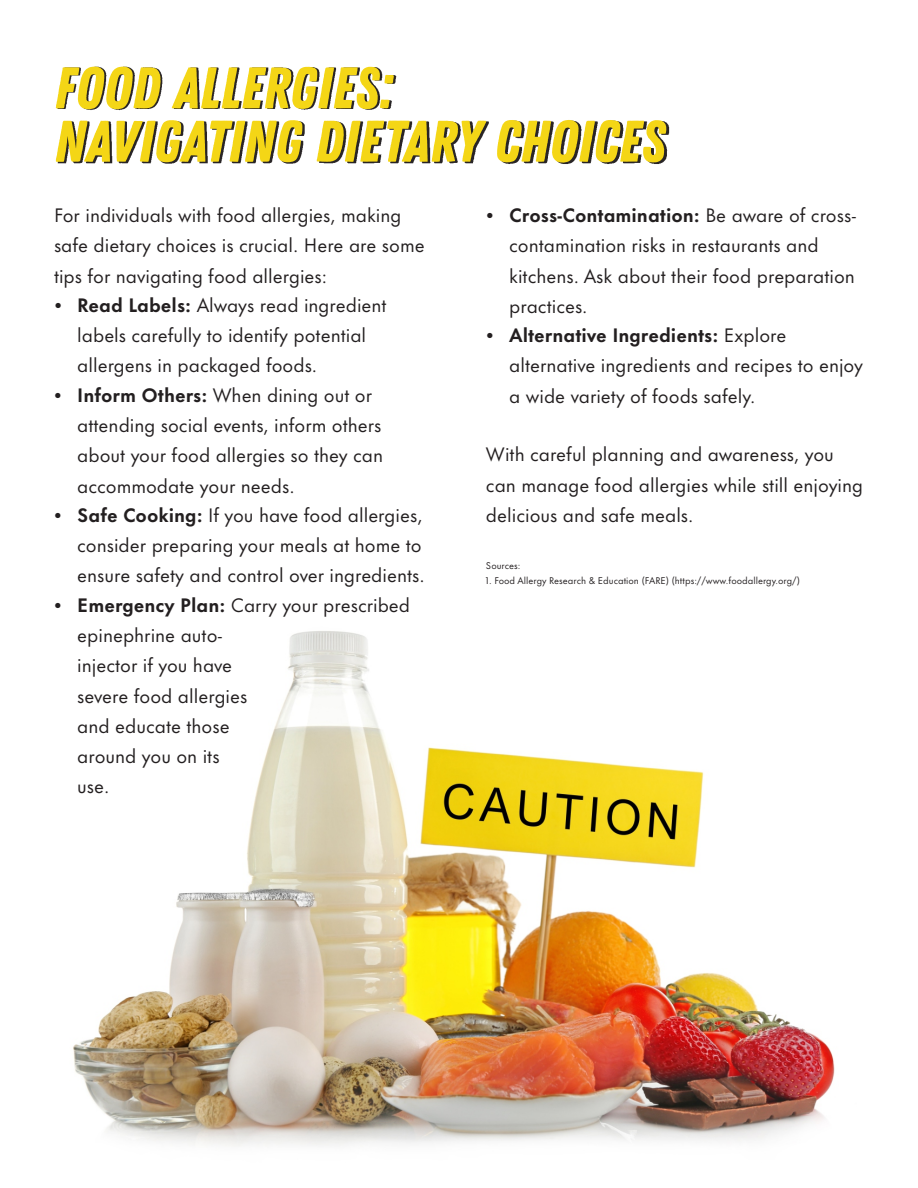
<style>
.page{position:relative;width:918px;height:1188px;background:#fff}
.page>*{position:absolute;margin:0;border:0;box-sizing:border-box;transform-origin:0 0}
.t1{font:58.5px/53.4px "Zing Rust Demo Base";color:#f4d616}
.t2{font:18px/30.2px "Futura Now Text";color:#231f20}
.t3{font:9px "Futura Now Text";color:#231f20}
.s1{font-weight:700}
</style>
<div class="page">
<div style="left:56px;top:56px;width:810px;height:139px;background:#231f20;opacity:.98"></div>
<img style="left:73px;top:631px;width:762px;height:516px">
<h1 class="t1" style="left:54px;top:63px;width:612px">FOOD ALLERGIES:<br>NAVIGATING DIETARY CHOICES</h1>
<p class="t2" style="left:54px;top:202px;width:349px">For individuals with food allergies, making</p>
<p class="t2" style="left:54px;top:232px;width:372px">safe dietary choices is crucial. Here are some</p>
<p class="t2" style="left:54px;top:262px;width:275px">tips for navigating food allergies:</p>
<p class="t2" style="left:77px;top:292px;width:311px"><span class="s1">Read Labels:</span> Always read ingredient</p>
<p class="t2" style="left:77px;top:322px;width:291px">labels carefully to identify potential</p>
<p class="t2" style="left:77px;top:352px;width:242px">allergens in packaged foods.</p>
<p class="t2" style="left:77px;top:382px;width:296px"><span class="s1">Inform Others:</span> When dining out or</p>
<p class="t2" style="left:77px;top:412px;width:306px">attending social events, inform others</p>
<p class="t2" style="left:77px;top:442px;width:307px">about your food allergies so they can</p>
<p class="t2" style="left:77px;top:473px;width:219px">accommodate your needs.</p>
<p class="t2" style="left:77px;top:502px;width:347px"><span class="s1">Safe Cooking:</span> If you have food allergies,</p>
<p class="t2" style="left:77px;top:532px;width:346px">consider preparing your meals at home to</p>
<p class="t2" style="left:77px;top:562px;width:349px">ensure safety and control over ingredients.</p>
<p class="t2" style="left:77px;top:592px;width:334px"><span class="s1">Emergency Plan:</span> Carry your prescribed</p>
<p class="t2" style="left:77px;top:622px;width:147px">epinephrine auto-</p>
<p class="t2" style="left:77px;top:652px;width:157px">injector if you have</p>
<p class="t2" style="left:77px;top:683px;width:172px">severe food allergies</p>
<p class="t2" style="left:77px;top:713px;width:154px">and educate those</p>
<p class="t2" style="left:77px;top:743px;width:144px">around you on its</p>
<p class="t2" style="left:77px;top:773px;width:34px">use.</p>
<p class="t2" style="left:509px;top:202px;width:355px"><span class="s1">Cross-Contamination:</span> Be aware of cross&shy;contamination risks in restaurants and kitchens. Ask about their food preparation practices.<br><span class="s1">Alternative Ingredients:</span> Explore alternative ingredients and recipes to enjoy a wide variety of foods safely.</p>
<p class="t2" style="left:486px;top:441px;width:379px">With careful planning and awareness, you can manage food allergies while still enjoying delicious and safe meals.</p>
<p class="t3" style="left:486px;top:562px;width:36px">Sources:</p>
<p class="t3" style="left:486px;top:576px;width:315px">1. Food Allergy Research &amp; Education (FARE) (https://www.foodallergy.org/)</p>
</div>
